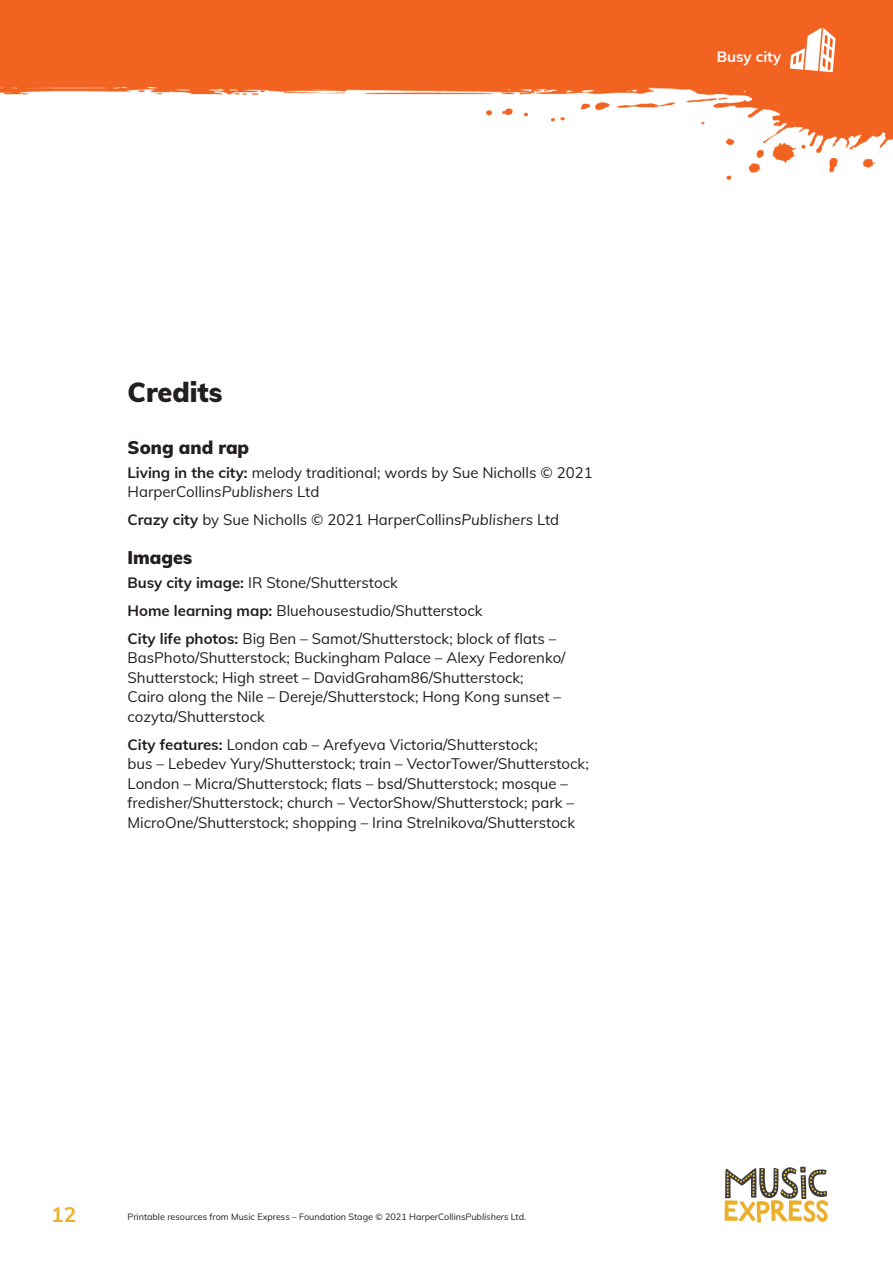
<style>
.page{position:relative;width:893px;height:1263px;background:#fff}
.page>*{position:absolute;margin:0;border:0;box-sizing:border-box;transform-origin:0 0}
.t1{font:900 27px "Mulish";color:#231f20}
.t2{font:700 21px "Mulish";color:#ecb02c}
.t3{font:900 18px "Mulish";color:#231f20}
.t4{font:15px/19.5px "Mulish";color:#231f20}
.t5{font:700 15px "Mulish";color:#fff}
.t6{font:9px "Mulish";color:#231f20}
.s1{font-weight:700}
.s2{font-style:italic}
</style>
<div class="page">
<img style="left:0;top:0;width:893px;height:180px">
<svg style="left:724px;top:1167px;width:104px;height:56px"></svg>
<svg style="left:790px;top:28px;width:46px;height:44px"></svg>
<p class="t5" style="left:717px;top:46px;width:66px">Busy city</p>
<h1 class="t1" style="left:128px;top:373px;width:96px">Credits</h1>
<p class="t3" style="left:128px;top:434px;width:123px">Song and rap</p>
<p class="t4" style="left:128px;top:462px;width:467px"><span class="s1">Living in the city:</span> melody traditional; words by Sue Nicholls © 2021<br>HarperCollins<span class="s2">Publishers</span> Ltd</p>
<p class="t4" style="left:128px;top:509px;width:433px"><span class="s1">Crazy city</span> by Sue Nicholls © 2021 HarperCollins<span class="s2">Publishers</span> Ltd</p>
<p class="t3" style="left:128px;top:544px;width:66px">Images</p>
<p class="t4" style="left:128px;top:568px;width:430px;line-height:28px"><span class="s1">Busy city image:</span> IR Stone/Shutterstock<br><span class="s1">Home learning map:</span> Bluehousestudio/Shutterstock<br><span class="s1">City life photos:</span> Big Ben – Samot/Shutterstock; block of flats –</p>
<p class="t4" style="left:128px;top:647px;width:439px">BasPhoto/Shutterstock; Buckingham Palace – Alexy Fedorenko/ Shutterstock; High street – DavidGraham86/Shutterstock;<br>Cairo along the Nile – Dereje/Shutterstock; Hong Kong sunset – cozyta/Shutterstock</p>
<p class="t4" style="left:128px;top:734px;width:463px"><span class="s1">City features:</span> London cab – Arefyeva Victoria/Shutterstock;<br>bus – Lebedev Yury/Shutterstock; train – VectorTower/Shutterstock; London – Micra/Shutterstock; flats – bsd/Shutterstock; mosque – fredisher/Shutterstock; church – VectorShow/Shutterstock; park – MicroOne/Shutterstock; shopping – Irina Strelnikova/Shutterstock</p>
<h2 class="t2" style="left:51px;top:1199px;width:27px">12</h2>
<p class="t6" style="left:128px;top:1211px;width:400px">Printable resources from Music Express – Foundation Stage © 2021 HarperCollins<span class="s2">Publishers</span> Ltd.</p>
</div>
